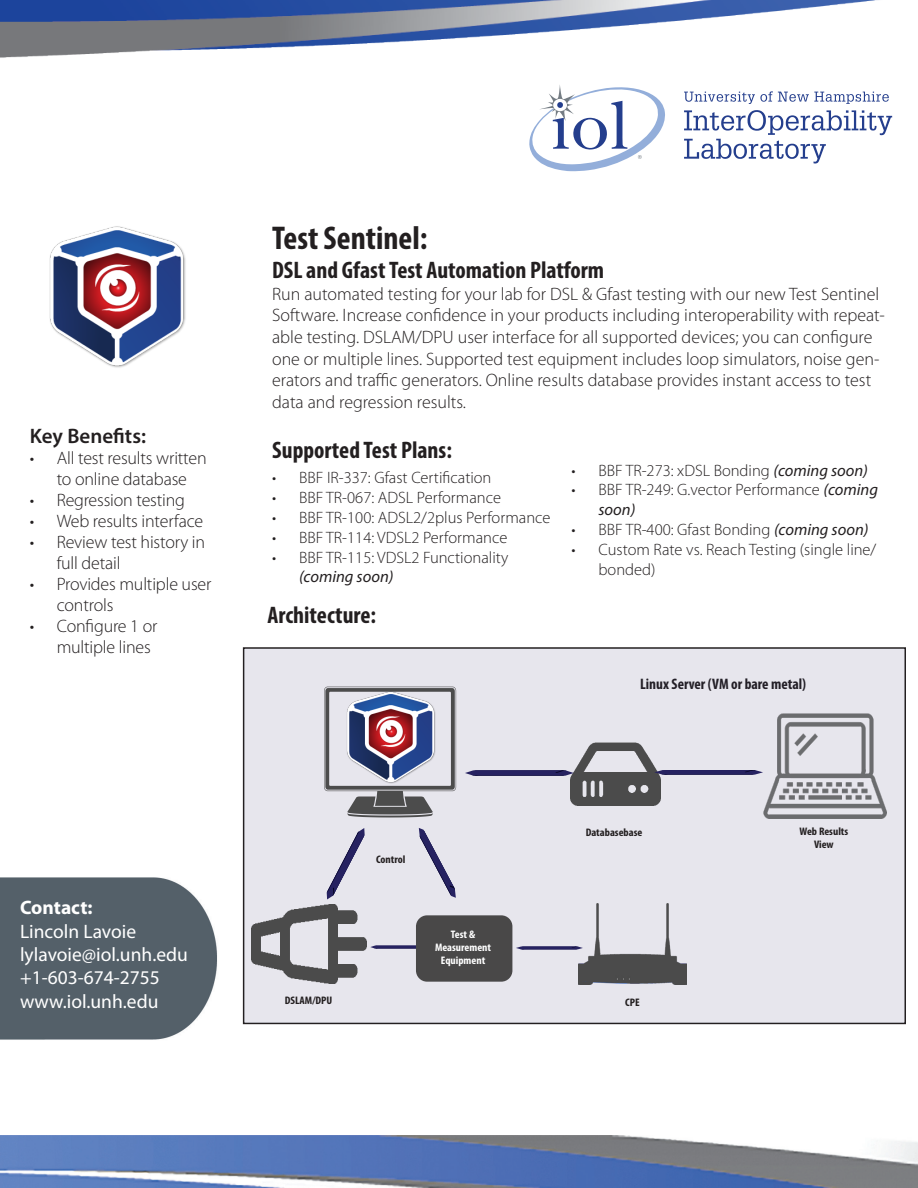
<style>
.page{position:relative;width:918px;height:1188px;background:#fff}
.page>*{position:absolute;margin:0;border:0;box-sizing:border-box;transform-origin:0 0}
.t1{font:700 condensed 33px "Myriad Pro";color:#231f20}
.t2{font:700 condensed 24px "Myriad Pro";color:#231f20}
.t3{font:600 21px "Myriad Pro";color:#231f20}
.t4{font:19.5px "Myriad Pro";color:#fff}
.t5{font:700 19.5px "Myriad Pro";color:#fff}
.t6{font:300 18px/21.6px "Myriad Pro";color:#231f20}
.t7{font:300 16.5px/19.8px "Myriad Pro";color:#231f20}
.t8{font:700 condensed 15.3px "Myriad Pro";color:#231f20}
.t9{font:700 condensed 10.95px/13.2px "Myriad Pro";color:#231f20;text-align:center;scale:1.06 1}
.t10{font:700 condensed 10.95px/13.2px "Myriad Pro";color:#fff;text-align:center;scale:1.06 1}
.s1{font-weight:400;font-style:italic}
</style>
<div class="page">
<img style="left:0;top:0;width:878px;height:58px">
<svg style="left:529px;top:85px;width:136px;height:86px"></svg>
<svg style="left:684px;top:91px;width:205px;height:13px"></svg>
<svg style="left:684px;top:110px;width:208px;height:54px"></svg>
<img style="left:0;top:1135px;width:918px;height:53px">
<img style="left:0;top:877px;width:217px;height:163px">
<div style="left:245px;top:649px;width:659px;height:373px;background:#e7e6ed"></div>
<svg style="left:324px;top:687px;width:132px;height:131px;background:#abaaaf"></svg>
<img style="left:566px;top:734px;width:98px;height:76px">
<img style="left:252px;top:904px;width:115px;height:79px">
<svg style="left:654px;top:770px;width:109px;height:5px"></svg>
<svg style="left:465px;top:770px;width:109px;height:6px"></svg>
<svg style="left:419px;top:828px;width:37px;height:70px;background:#c0bed0"></svg>
<svg style="left:327px;top:828px;width:38px;height:71px;background:#bebcce"></svg>
<svg style="left:516px;top:947px;width:63px;height:2px"></svg>
<svg style="left:370px;top:946px;width:46px;height:2px"></svg>
<div style="left:416px;top:915px;width:96px;height:67px;background:#494848;border-radius:11px"></div>
<img style="left:346px;top:691px;width:91px;height:93px">
<img style="left:763px;top:702px;width:124px;height:136px">
<img style="left:579px;top:903px;width:108px;height:81px">
<img style="left:49px;top:226px;width:137px;height:142px">
<p class="t3" style="left:30px;top:423px;width:118px">Key Benefits:</p>
<p class="t6" style="left:30px;top:448px;width:179px;line-height:21px;text-align:center">• All test results written to online database</p>
<p class="t6" style="left:30px;top:490px;width:157px">• Regression testing</p>
<p class="t6" style="left:30px;top:511px;width:175px">• Web results interface</p>
<p class="t6" style="left:57px;top:532px;width:150px;line-height:21px;text-indent:-27px">• Review test history in full detail</p>
<p class="t6" style="left:57px;top:574px;width:156px;line-height:21px;text-indent:-27px">• Provides multiple user controls</p>
<p class="t6" style="left:57px;top:616px;width:102px;line-height:21px;text-indent:-27px">• Configure 1 or multiple lines</p>
<p class="t5" style="left:20px;top:895px;width:74px">Contact:</p>
<p class="t4" style="left:20px;top:919px;width:118px">Lincoln Lavoie</p>
<p class="t4" style="left:20px;top:942px;width:169px">lylavoie@iol.unh.edu</p>
<p class="t4" style="left:20px;top:966px;width:141px">+1-603-674-2755</p>
<p class="t4" style="left:20px;top:989px;width:140px">www.iol.unh.edu</p>
<p class="t1" style="left:272px;top:218px;width:157px">Test Sentinel:</p>
<p class="t2" style="left:272px;top:255px;width:334px">DSL and Gfast Test Automation Platform</p>
<p class="t6" style="left:272px;top:283px;width:614px">Run automated testing for your lab for DSL &amp; Gfast testing with our new Test Sentinel Software. Increase confidence in your products including interoperability with repeat&shy;able testing. DSLAM/DPU user interface for all supported devices; you can configure one or multiple lines. Supported test equipment includes loop simulators, noise gen&shy;erators and traffic generators. Online results database provides instant access to test data and regression results.</p>
<p class="t2" style="left:272px;top:435px;width:181px">Supported Test Plans:</p>
<p class="t7" style="left:572px;top:460px;width:298px">• BBF TR-273: xDSL Bonding <span class="s1">(coming soon)</span></p>
<p class="t7" style="left:599px;top:480px;width:281px;text-indent:-27px">• BBF TR-249: G.vector Performance <span class="s1">(coming soon)</span></p>
<p class="t7" style="left:572px;top:520px;width:299px">• BBF TR-400: Gfast Bonding <span class="s1">(coming soon)</span></p>
<p class="t7" style="left:599px;top:540px;width:279px;text-indent:-27px">• Custom Rate vs. Reach Testing (single line/ bonded)</p>
<p class="t7" style="left:272px;top:468px;width:221px">• BBF IR-337: Gfast Certification</p>
<p class="t7" style="left:272px;top:488px;width:231px">• BBF TR-067: ADSL Performance</p>
<p class="t7" style="left:272px;top:508px;width:280px">• BBF TR-100: ADSL2/2plus Performance</p>
<p class="t7" style="left:272px;top:528px;width:237px">• BBF TR-114: VDSL2 Performance</p>
<p class="t7" style="left:299px;top:547px;width:211px;text-indent:-27px">• BBF TR-115: VDSL2 Functionality <span class="s1">(coming soon)</span></p>
<p class="t2" style="left:268px;top:600px;width:110px">Architecture:</p>
<p class="t9" style="left:376px;top:853px;width:29px">Control</p>
<p class="t10" style="left:435px;top:927px;width:55px">Test &amp;<br>Measurement<br>Equipment</p>
<p class="t8" style="left:640px;top:675px;width:168px">Linux Server (VM or bare metal)</p>
<p class="t9" style="left:586px;top:825px;width:55px">Databasebase</p>
<p class="t9" style="left:799px;top:824px;width:48px">Web Results<br>View</p>
<p class="t9" style="left:285px;top:994px;width:46px">DSLAM/DPU</p>
<p class="t9" style="left:625px;top:995px;width:15px">CPE</p>
</div>
